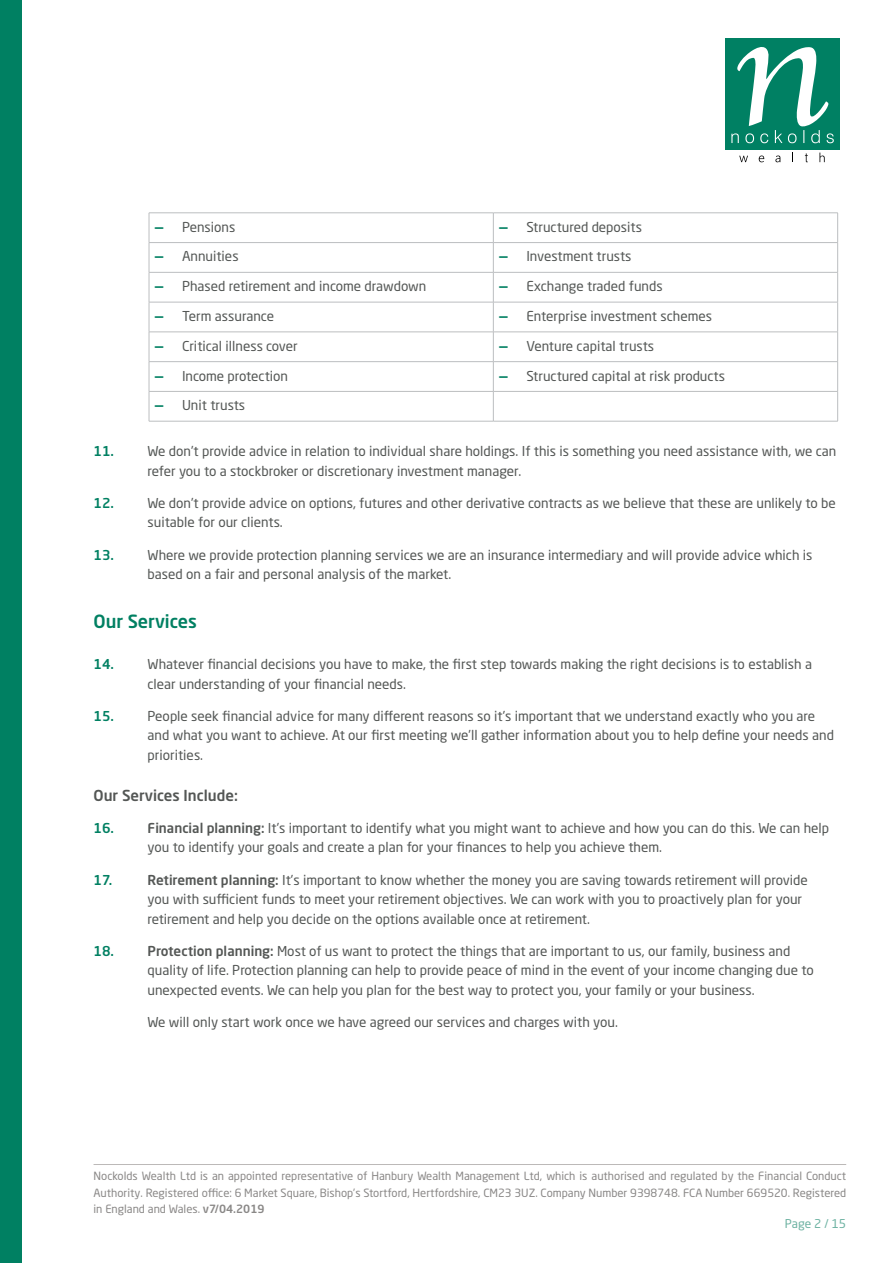
<style>
.page{position:relative;width:893px;height:1263px;background:#fff}
.page>*{position:absolute;margin:0;border:0;box-sizing:border-box;transform-origin:0 0}
.t1{font:500 18px "Neo Sans Std";color:#008062}
.t2{font:500 15px "Neo Sans Std";color:#545755}
.t3{font:13.5px/19.5px "Neo Sans Std";color:#545755}
.t4{font:500 13.5px "Neo Sans Std";color:#008062}
.t5{font:12px "Neo Sans Std";color:#6db2a2}
.t6{font:11.25px/16.5px "Neo Sans Std";color:#8a8887;text-align:justify}
.s1{font-weight:700;color:#008062}
.s2{font-weight:500}
</style>
<div class="page">
<div style="left:725px;top:38px;width:115px;height:111px;background:#008063"></div>
<svg style="left:805px;top:153px;width:3px;height:9px"></svg>
<svg style="left:731px;top:47px;width:103px;height:96px"></svg>
<svg style="left:739px;top:156px;width:9px;height:6px"></svg>
<svg style="left:759px;top:156px;width:5px;height:6px"></svg>
<svg style="left:775px;top:156px;width:5px;height:6px"></svg>
<svg style="left:819px;top:153px;width:6px;height:9px"></svg>
<div style="left:0;top:0;width:21px;height:1263px;background:#008062"></div>
<hr style="left:94px;top:1164px;width:752px;height:1px;background:#bcb9b8">
<hr style="left:149px;top:213px;width:344px;height:1px;background:#bcbec0">
<hr style="left:493px;top:213px;width:345px;height:1px;background:#bcbec0">
<hr style="left:149px;top:242px;width:344px;height:1px;background:#bcbec0">
<hr style="left:493px;top:242px;width:345px;height:1px;background:#bcbec0">
<hr style="left:149px;top:272px;width:344px;height:1px;background:#bcbec0">
<svg style="left:149px;top:213px;width:1px;height:89px"></svg>
<hr style="left:493px;top:272px;width:345px;height:1px;background:#bcbec0">
<svg style="left:493px;top:214px;width:1px;height:88px"></svg>
<svg style="left:837px;top:214px;width:1px;height:88px"></svg>
<hr style="left:149px;top:302px;width:344px;height:1px;background:#bcbec0">
<hr style="left:149px;top:302px;width:1px;height:30px;background:#bcbec0">
<hr style="left:493px;top:302px;width:345px;height:1px;background:#bcbec0">
<hr style="left:493px;top:302px;width:1px;height:30px;background:#bcbec0">
<hr style="left:837px;top:302px;width:1px;height:30px;background:#bcbec0">
<hr style="left:149px;top:332px;width:344px;height:1px;background:#bcbec0">
<hr style="left:493px;top:332px;width:345px;height:1px;background:#bcbec0">
<hr style="left:149px;top:361px;width:344px;height:1px;background:#bcbec0">
<hr style="left:493px;top:361px;width:345px;height:1px;background:#bcbec0">
<hr style="left:149px;top:391px;width:344px;height:1px;background:#bcbec0">
<svg style="left:149px;top:332px;width:1px;height:89px"></svg>
<hr style="left:493px;top:391px;width:345px;height:1px;background:#bcbec0">
<svg style="left:493px;top:333px;width:1px;height:88px"></svg>
<svg style="left:837px;top:333px;width:1px;height:88px"></svg>
<hr style="left:149px;top:421px;width:344px;height:1px;background:#bcbec0">
<hr style="left:493px;top:421px;width:345px;height:1px;background:#bcbec0">
<p class="t3" style="left:155px;top:217px;width:82px"><span class="s1">—</span> Pensions</p>
<p class="t3" style="left:499px;top:217px;width:144px"><span class="s1">—</span> Structured deposits</p>
<p class="t3" style="left:155px;top:246px;width:85px"><span class="s1">—</span> Annuities</p>
<p class="t3" style="left:499px;top:246px;width:134px"><span class="s1">—</span> Investment trusts</p>
<p class="t3" style="left:155px;top:276px;width:273px"><span class="s1">—</span> Phased retirement and income drawdown</p>
<p class="t3" style="left:499px;top:276px;width:165px"><span class="s1">—</span> Exchange traded funds</p>
<p class="t3" style="left:155px;top:306px;width:121px"><span class="s1">—</span> Term assurance</p>
<p class="t3" style="left:499px;top:306px;width:214px"><span class="s1">—</span> Enterprise investment schemes</p>
<p class="t3" style="left:155px;top:336px;width:144px"><span class="s1">—</span> Critical illness cover</p>
<p class="t3" style="left:499px;top:336px;width:156px"><span class="s1">—</span> Venture capital trusts</p>
<p class="t3" style="left:155px;top:366px;width:135px"><span class="s1">—</span> Income protection</p>
<p class="t3" style="left:499px;top:366px;width:227px"><span class="s1">—</span> Structured capital at risk products</p>
<p class="t3" style="left:155px;top:395px;width:92px"><span class="s1">—</span> Unit trusts</p>
<p class="t4" style="left:94px;top:443px;width:22px">11.</p>
<p class="t3" style="left:148px;top:441px;width:690px">We don’t provide advice in relation to individual share holdings. If this is something you need assistance with, we can refer you to a stockbroker or discretionary investment manager.</p>
<p class="t4" style="left:94px;top:494px;width:22px">12.</p>
<p class="t3" style="left:148px;top:493px;width:690px">We don’t provide advice on options, futures and other derivative contracts as we believe that these are unlikely to be suitable for our clients.</p>
<p class="t4" style="left:94px;top:546px;width:22px">13.</p>
<p class="t3" style="left:148px;top:545px;width:666px">Where we provide protection planning services we are an insurance intermediary and will provide advice which is based on a fair and personal analysis of the market.</p>
<h1 class="t1" style="left:94px;top:610px;width:105px">Our Services</h1>
<p class="t4" style="left:94px;top:656px;width:22px">14.</p>
<p class="t3" style="left:148px;top:654px;width:666px">Whatever financial decisions you have to make, the first step towards making the right decisions is to establish a clear understanding of your financial needs.</p>
<p class="t4" style="left:94px;top:707px;width:22px">15.</p>
<p class="t3" style="left:148px;top:706px;width:688px">People seek financial advice for many different reasons so it’s important that we understand exactly who you are and what you want to achieve. At our first meeting we’ll gather information about you to help define your needs and priorities.</p>
<p class="t2" style="left:94px;top:786px;width:146px">Our Services Include:</p>
<p class="t4" style="left:94px;top:819px;width:22px">16.</p>
<p class="t3" style="left:148px;top:818px;width:683px"><span class="s2">Financial planning:</span> It’s important to identify what you might want to achieve and how you can do this. We can help you to identify your goals and create a plan for your finances to help you achieve them.</p>
<p class="t4" style="left:94px;top:871px;width:20px">17.</p>
<p class="t3" style="left:148px;top:870px;width:662px"><span class="s2">Retirement planning:</span> It’s important to know whether the money you are saving towards retirement will provide you with sufficient funds to meet your retirement objectives. We can work with you to proactively plan for your retirement and help you decide on the options available once at retirement.</p>
<p class="t4" style="left:94px;top:942px;width:22px">18.</p>
<p class="t3" style="left:148px;top:941px;width:668px"><span class="s2">Protection planning:</span> Most of us want to protect the things that are important to us, our family, business and quality of life. Protection planning can help to provide peace of mind in the event of your income changing due to unexpected events. We can help you plan for the best way to protect you, your family or your business.</p>
<p class="t3" style="left:148px;top:1012px;width:472px">We will only start work once we have agreed our services and charges with you.</p>
<p class="t6" style="left:94px;top:1168px;width:754px">Nockolds Wealth Ltd is an appointed representative of Hanbury Wealth Management Ltd, which is authorised and regulated by the Financial Conduct Authority. Registered office: 6 Market Square, Bishop’s Stortford, Hertfordshire, CM23 3UZ. Company Number 9398748. FCA Number 669520. Registered in England and Wales. <span class="s2">v7/04.2019</span></p>
<p class="t5" style="left:785px;top:1216px;width:63px">Page 2 / 15</p>
</div>
